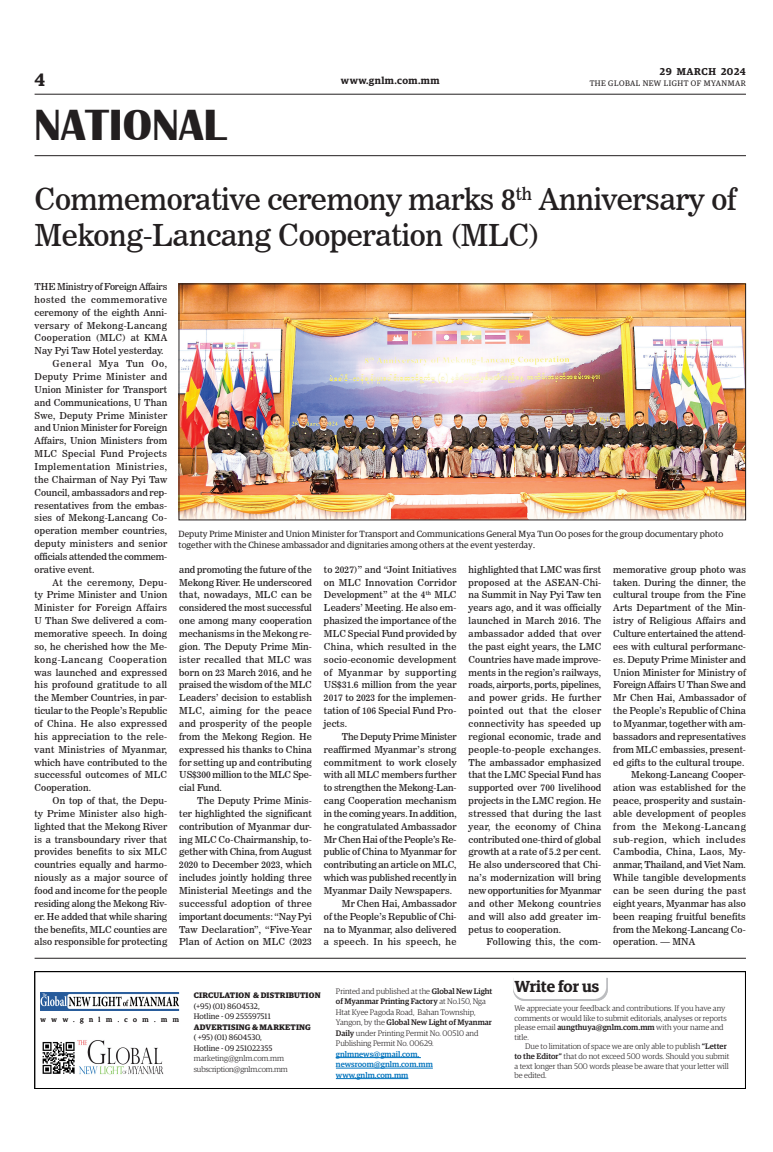
<style>
.page{position:relative;width:773px;height:1152px;background:#fff}
.page>*{position:absolute;margin:0;border:0;box-sizing:border-box;transform-origin:0 0}
.t1{font:700 45px "Britannic";color:#231f20}
._3_Clm_Head_copy{font:30px/36px "News 706 BT Roman C";letter-spacing:-.01em;color:#231f20}
.t2{font:600 18px "Guardian Egyp";color:#231f20}
.t3{font:600 16px "Guardian Egyp";letter-spacing:-.005em;color:#231f20}
.t4{font:600 10px "Guardian Egyp";letter-spacing:.05em;color:#231f20}
._2nd_Body{font:9.5px/12.8px "News 706 BT Roman C";letter-spacing:.01em;color:#231f20;text-align:justify}
.Normal_Para{font:9.5px/12.8px "News 706 BT Roman C";letter-spacing:.035em;color:#231f20;text-align:justify}
._2nd_Body-2{font:9.5px "News 706 BT Roman C";letter-spacing:.035em;color:#231f20}
.t5{font:9px/10.8px "Guardian Egyp";letter-spacing:.01em;color:#231f20}
.t6{font:300 8px/9.6px "Guardian Egyp";color:#231f20}
.t7{font:8px "Guardian Egyp";color:#231f20}
.t8{font:500 8px/10.5px "Guardian Egyp";color:#0072bc}
.t9{font:700 8px "Guardian Egyp";letter-spacing:.02em;color:#231f20}
.t10{font:8px "Guardian Egyp";letter-spacing:.06em;color:#231f20}
.t11{font:300 8px "Guardian Egyp";letter-spacing:-.02em;color:#231f20}
.t12{font:7px "Guardian Egyp";letter-spacing:.785em;color:#231f20}
.s1{font-weight:500}
</style>
<div class="page">
<hr style="left:35px;top:94px;width:711px;height:1px;background:#231f20">
<hr style="left:35px;top:155px;width:711px;height:1px;background:#231f20">
<img style="left:181px;top:286px;width:562px;height:232px">
<img style="left:42px;top:1040px;width:122px;height:35px">
<hr style="left:336px;top:1057px;width:44px;height:1px;background:#0072bc">
<hr style="left:380px;top:1057px;width:41px;height:1px;background:#0072bc">
<hr style="left:336px;top:1068px;width:97px;height:1px;background:#0072bc">
<hr style="left:336px;top:1078px;width:72px;height:1px;background:#0072bc">
<div style="left:34px;top:971px;width:712px;height:118px;border:1px solid #000"></div>
<svg style="left:513px;top:978px;width:94px;height:23px"></svg>
<img style="left:41px;top:993px;width:138px;height:17px">
<hr style="left:35px;top:958px;width:711px;height:1px;background:#231f20">
<h3 class="t2" style="left:35px;top:67px;width:12px">4</h3>
<h1 class="t1" style="left:34px;top:100px;width:193px">NATIONAL</h1>
<p class="t4" style="left:659px;top:64px;width:88px">29 MARCH 2024</p>
<p class="t4" style="left:341px;top:73px;width:100px">www.gnlm.com.mm</p>
<p class="t10" style="left:589px;top:78px;width:158px">THE GLOBAL NEW LIGHT OF MYANMAR</p>
<p class="_3_Clm_Head_copy" style="left:35px;top:181px;width:703px">Commemorative ceremony marks 8<sup>th</sup> Anniversary of<br>Mekong-Lancang Cooperation (MLC)</p>
<p class="Normal_Para" style="left:35px;top:280px;width:134px">THE Ministry of Foreign Affairs hosted the commemorative ceremony of the eighth Anni&shy;versary of Mekong-Lancang Cooperation (MLC) at KMA Nay Pyi Taw Hotel yesterday.</p>
<p class="_2nd_Body" style="left:35px;top:357px;width:134px;text-indent:18px">General Mya Tun Oo, Deputy Prime Minister and Union Minister for Transport and Communications, U Than Swe, Deputy Prime Minister and Union Minister for Foreign Affairs, Union Ministers from MLC Special Fund Projects Implementation Ministries, the Chairman of Nay Pyi Taw Council, ambassadors and rep&shy;resentatives from the embas&shy;sies of Mekong-Lancang Co&shy;operation member countries, deputy ministers and senior officials attended the commem&shy;orative event.</p>
<p class="_2nd_Body" style="left:35px;top:576px;width:134px;text-indent:18px">At the ceremony, Depu&shy;ty Prime Minister and Union Minister for Foreign Affairs U Than Swe delivered a com&shy;memorative speech. In doing so, he cherished how the Me&shy;kong-Lancang Cooperation was launched and expressed his profound gratitude to all the Member Countries, in par&shy;ticular to the People’s Republic of China. He also expressed his appreciation to the rele&shy;vant Ministries of Myanmar, which have contributed to the successful outcomes of MLC Cooperation.</p>
<p class="_2nd_Body" style="left:35px;top:794px;width:134px;text-indent:18px">On top of that, the Depu&shy;ty Prime Minister also high&shy;lighted that the Mekong River is a transboundary river that provides benefits to six MLC countries equally and harmo&shy;niously as a major source of food and income for the people residing along the Mekong Riv&shy;er. He added that while sharing the benefits, MLC counties are also responsible for protecting</p>
<p class="t5" style="left:178px;top:528px;width:546px">Deputy Prime Minister and Union Minister for Transport and Communications General Mya Tun Oo poses for the group documentary photo together with the Chinese ambassador and dignitaries among others at the event yesterday.</p>
<p class="_2nd_Body" style="left:179px;top:563px;width:134px">and promoting the future of the Mekong River. He underscored that, nowadays, MLC can be considered the most successful one among many cooperation mechanisms in the Mekong re&shy;gion. The Deputy Prime Min&shy;ister recalled that MLC was born on 23 March 2016, and he praised the wisdom of the MLC Leaders’ decision to establish MLC, aiming for the peace and prosperity of the people from the Mekong Region. He expressed his thanks to China for setting up and contributing US$300 million to the MLC Spe&shy;cial Fund.</p>
<p class="_2nd_Body" style="left:179px;top:794px;width:134px;text-indent:18px">The Deputy Prime Minis&shy;ter highlighted the significant contribution of Myanmar dur&shy;ing MLC Co-Chairmanship, to&shy;gether with China, from August 2020 to December 2023, which includes jointly holding three Ministerial Meetings and the successful adoption of three important documents: “Nay Pyi Taw Declaration”, “Five-Year Plan of Action on MLC (2023</p>
<p class="_2nd_Body" style="left:324px;top:563px;width:134px">to 2027)” and “Joint Initiatives on MLC Innovation Corridor Development” at the 4<sup>th</sup> MLC Leaders’ Meeting. He also em&shy;phasized the importance of the MLC Special Fund provided by China, which resulted in the socio-economic development of Myanmar by supporting US$31.6 million from the year 2017 to 2023 for the implemen&shy;tation of 106 Special Fund Pro&shy;jects.</p>
<p class="_2nd_Body" style="left:324px;top:730px;width:134px;text-indent:18px">The Deputy Prime Minister reaffirmed Myanmar’s strong commitment to work closely with all MLC members further to strengthen the Mekong-Lan&shy;cang Cooperation mechanism in the coming years. In addition, he congratulated Ambassador Mr Chen Hai of the People’s Re&shy;public of China to Myanmar for contributing an article on MLC, which was published recently in Myanmar Daily Newspapers.</p>
<p class="_2nd_Body" style="left:324px;top:897px;width:134px;text-indent:18px">Mr Chen Hai, Ambassador of the People’s Republic of Chi&shy;na to Myanmar, also delivered a speech. In his speech, he</p>
<p class="_2nd_Body" style="left:468px;top:563px;width:134px">highlighted that LMC was first proposed at the ASEAN-Chi&shy;na Summit in Nay Pyi Taw ten years ago, and it was officially launched in March 2016. The ambassador added that over the past eight years, the LMC Countries have made improve&shy;ments in the region’s railways, roads, airports, ports, pipelines, and power grids. He further pointed out that the closer connectivity has speeded up regional economic, trade and people-to-people exchanges.<br>The ambassador emphasized that the LMC Special Fund has supported over 700 livelihood projects in the LMC region. He stressed that during the last year, the economy of China contributed one-third of global growth at a rate of 5.2 per cent.<br>He also underscored that Chi&shy;na’s modernization will bring new opportunities for Myanmar and other Mekong countries and will also add greater im&shy;petus to cooperation.</p>
<p class="_2nd_Body-2" style="left:486px;top:936px;width:116px">Following this, the com-</p>
<p class="_2nd_Body" style="left:613px;top:563px;width:134px">memorative group photo was taken. During the dinner, the cultural troupe from the Fine Arts Department of the Min&shy;istry of Religious Affairs and Culture entertained the attend&shy;ees with cultural performanc&shy;es. Deputy Prime Minister and Union Minister for Ministry of Foreign Affairs U Than Swe and Mr Chen Hai, Ambassador of the People’s Republic of China to Myanmar, together with am&shy;bassadors and representatives from MLC embassies, present&shy;ed gifts to the cultural troupe.</p>
<p class="_2nd_Body" style="left:613px;top:768px;width:134px;text-indent:18px">Mekong-Lancang Cooper&shy;ation was established for the peace, prosperity and sustain&shy;able development of peoples from the Mekong-Lancang sub-region, which includes Cambodia, China, Laos, My&shy;anmar, Thailand, and Viet Nam.<br>While tangible developments can be seen during the past eight years, Myanmar has also been reaping fruitful benefits from the Mekong-Lancang Co&shy;operation. — MNA</p>
<p class="t12" style="left:41px;top:1014px;width:140px">www.gnlm.com.mm</p>
<p class="t9" style="left:194px;top:989px;width:128px">CIRCULATION &amp; DISTRIBUTION</p>
<p class="t7" style="left:194px;top:1001px;width:67px">(+95) (01) 8604532,</p>
<p class="t7" style="left:194px;top:1011px;width:78px">Hotline - 09 255597511</p>
<p class="t9" style="left:194px;top:1021px;width:118px">ADVERTISING &amp; MARKETING</p>
<p class="t7" style="left:194px;top:1032px;width:70px">( +95) (01) 8604530,</p>
<p class="t7" style="left:194px;top:1043px;width:80px">Hotline - 09 251022355</p>
<p class="t6" style="left:194px;top:1053px;width:92px">marketing@gnlm.com.mm</p>
<p class="t11" style="left:194px;top:1064px;width:95px">subscription@gnlm.com.mm</p>
<p class="t6" style="left:336px;top:985px;width:158px;line-height:10.5px">Printed and published at the <span class="s1">Global New Light of Myanmar Printing Factory</span> at No.150, Nga Htat Kyee Pagoda Road, Bahan Township, Yangon, by the <span class="s1">Global New Light of Myanmar Daily</span> under Printing Permit No. 00510 and Publishing Permit No. 00629.</p>
<p class="t8" style="left:336px;top:1048px;width:98px">gnlmnews@gmail.com, newsroom@gnlm.com.mm www.gnlm.com.mm</p>
<p class="t3" style="left:514px;top:974px;width:86px">Write for us</p>
<p class="t6" style="left:514px;top:1003px;width:214px">We appreciate your feedback and contributions. If you have any comments or would like to submit editorials, analyses or reports please email <span class="s1">aungthuya@gnlm.com.mm</span> with your name and title.</p>
<p class="t6" style="left:514px;top:1041px;width:216px;text-indent:11px">Due to limitation of space we are only able to publish <span class="s1">“Letter to the Editor”</span> that do not exceed 500 words. Should you submit a text longer than 500 words please be aware that your letter will be edited.</p>
</div>
